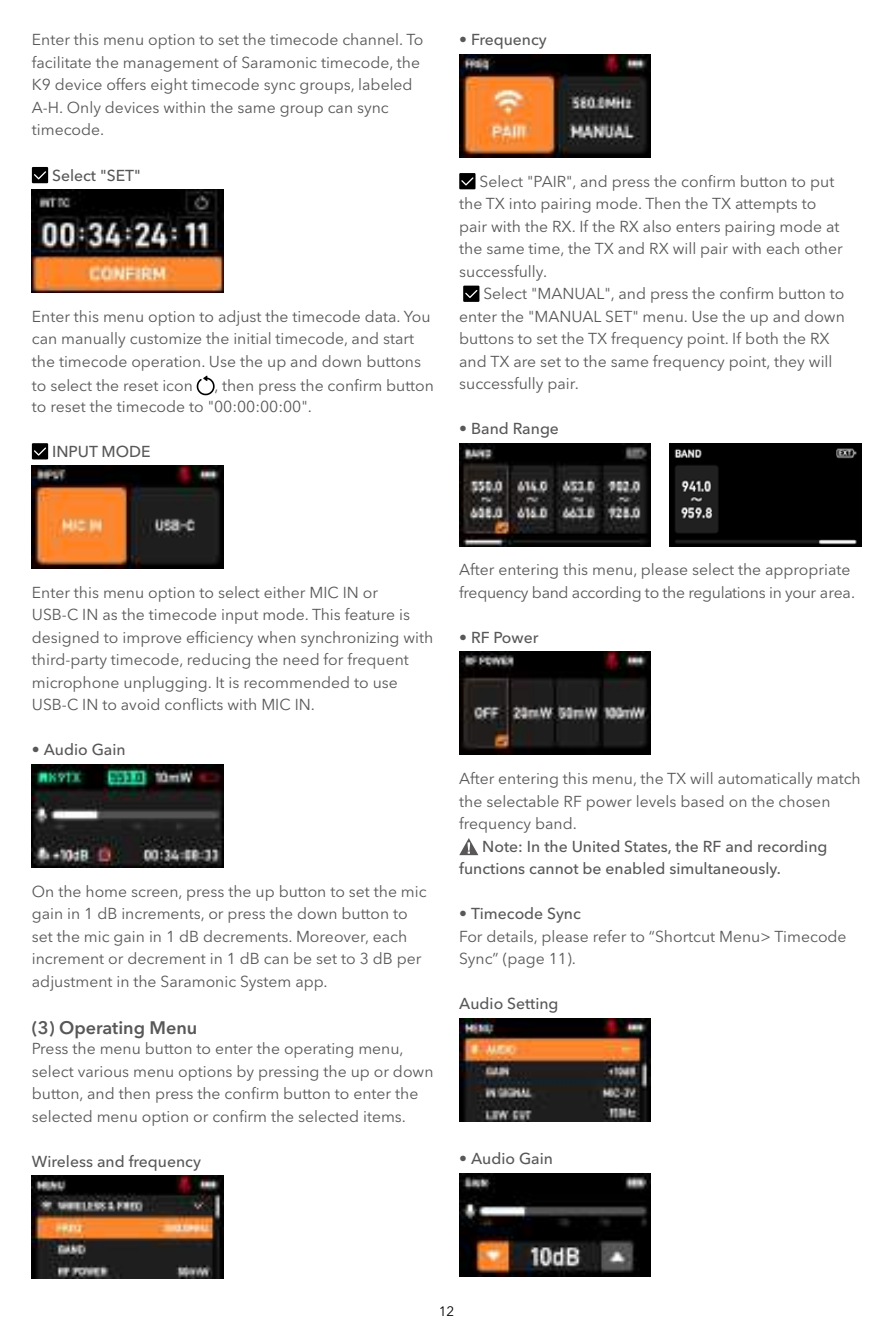
<style>
.page{position:relative;width:893px;height:1340px;background:#fff}
.page>*{position:absolute;margin:0;border:0;box-sizing:border-box;transform-origin:0 0}
.t1{font:600 18px "Avenir Next LT Pro";color:#595757}
.t2{font:15.75px/22.5px "Avenir Next LT Pro";color:#595757}
.t3{font:500 15.75px/21.8px "Avenir Next LT Pro";color:#595757}
.t4{font:13.5px "Avenir Next LT Pro";color:#000}
.s1{font-weight:400}
.s2{font-weight:500}
</style>
<div class="page">
<div style="left:32px;top:167px;width:16px;height:16px;background:#000"></div>
<svg style="left:34px;top:171px;width:12px;height:8px"></svg>
<img style="left:32px;top:189px;width:191px;height:103px">
<svg style="left:197px;top:375px;width:18px;height:20px"></svg>
<div style="left:32px;top:443px;width:16px;height:16px;background:#000"></div>
<svg style="left:34px;top:447px;width:12px;height:8px"></svg>
<img style="left:32px;top:465px;width:191px;height:103px">
<img style="left:32px;top:764px;width:191px;height:103px">
<img style="left:32px;top:1175px;width:191px;height:103px">
<img style="left:459px;top:54px;width:192px;height:103px">
<div style="left:459px;top:173px;width:16px;height:16px;background:#000"></div>
<svg style="left:461px;top:177px;width:12px;height:8px"></svg>
<div style="left:463px;top:285px;width:16px;height:17px;background:#000"></div>
<svg style="left:465px;top:290px;width:12px;height:8px"></svg>
<img style="left:459px;top:443px;width:192px;height:103px">
<img style="left:670px;top:443px;width:191px;height:103px">
<img style="left:459px;top:652px;width:192px;height:102px">
<svg style="left:459px;top:838px;width:19px;height:17px"></svg>
<img style="left:459px;top:1018px;width:192px;height:103px">
<img style="left:459px;top:1173px;width:192px;height:103px">
<p class="t2" style="left:32px;top:29px;width:393px">Enter this menu option to set the timecode channel. To facilitate the management of Saramonic timecode, the K9 device offers eight timecode sync groups, labeled A-H. Only devices within the same group can sync timecode.</p>
<p class="t3" style="left:52px;top:164px;width:90px">Select "SET"</p>
<p class="t2" style="left:32px;top:305px;width:400px">Enter this menu option to adjust the timecode data. You can manually customize the initial timecode, and start the timecode operation. Use the up and down buttons</p>
<p class="t2" style="left:32px;top:374px;width:163px">to select the reset icon</p>
<p class="t2" style="left:32px;top:375px;width:403px;line-height:20.5px;text-indent:183px">, then press the confirm button to reset the timecode to "00:00:00:00".</p>
<p class="t3" style="left:52px;top:440px;width:100px">INPUT MODE</p>
<p class="t3" style="left:459px;top:29px;width:89px"><span class="s1">•</span> Frequency</p>
<p class="t2" style="left:459px;top:170px;width:385px;text-indent:20px">Select "PAIR", and press the confirm button to put the TX into pairing mode. Then the TX attempts to pair with the RX. If the RX also enters pairing mode at the same time, the TX and RX will pair with each other successfully.</p>
<p class="t2" style="left:459px;top:282px;width:387px;text-indent:24px">Select "MANUAL", and press the confirm button to enter the "MANUAL SET" menu. Use the up and down buttons to set the TX frequency point. If both the RX and TX are set to the same frequency point, they will successfully pair.</p>
<p class="t3" style="left:459px;top:418px;width:101px"><span class="s1">•</span> Band Range</p>
<p class="t2" style="left:32px;top:581px;width:403px">Enter this menu option to select either MIC IN or<br>USB-C IN as the timecode input mode. This feature is designed to improve efficiency when synchronizing with third-party timecode, reducing the need for frequent microphone unplugging. It is recommended to use USB-C IN to avoid conflicts with MIC IN.</p>
<p class="t3" style="left:32px;top:739px;width:95px"><span class="s1">•</span> Audio Gain</p>
<p class="t2" style="left:32px;top:879px;width:396px">On the home screen, press the up button to set the mic gain in 1 dB increments, or press the down button to set the mic gain in 1 dB decrements. Moreover, each increment or decrement in 1 dB can be set to 3 dB per adjustment in the Saramonic System app.</p>
<p class="t1" style="left:32px;top:1016px;width:167px">(3) Operating Menu</p>
<p class="t2" style="left:32px;top:1037px;width:403px">Press the menu button to enter the operating menu, select various menu options by pressing the up or down button, and then press the confirm button to enter the selected menu option or confirm the selected items.</p>
<p class="t3" style="left:32px;top:1150px;width:171px">Wireless and frequency</p>
<p class="t2" style="left:459px;top:558px;width:397px">After entering this menu, please select the appropriate frequency band according to the regulations in your area.</p>
<p class="t3" style="left:459px;top:626px;width:81px"><span class="s1">•</span> RF Power</p>
<p class="t2" style="left:459px;top:767px;width:403px">After entering this menu, the TX will automatically match the selectable RF power levels based on the chosen frequency band.</p>
<p class="t3" style="left:459px;top:835px;width:370px;text-indent:23px">Note: In the United States, the RF and recording functions cannot be enabled simultaneously.</p>
<p class="t2" style="left:459px;top:902px;width:389px">• <span class="s2">Timecode Sync<br></span>For details, please refer to “Shortcut Menu&gt; Timecode<br>Sync” (page 11).</p>
<p class="t3" style="left:459px;top:992px;width:101px">Audio Setting</p>
<p class="t3" style="left:459px;top:1147px;width:95px"><span class="s1">•</span> Audio Gain</p>
<p class="t4" style="left:439px;top:1303px;width:17px">12</p>
</div>
